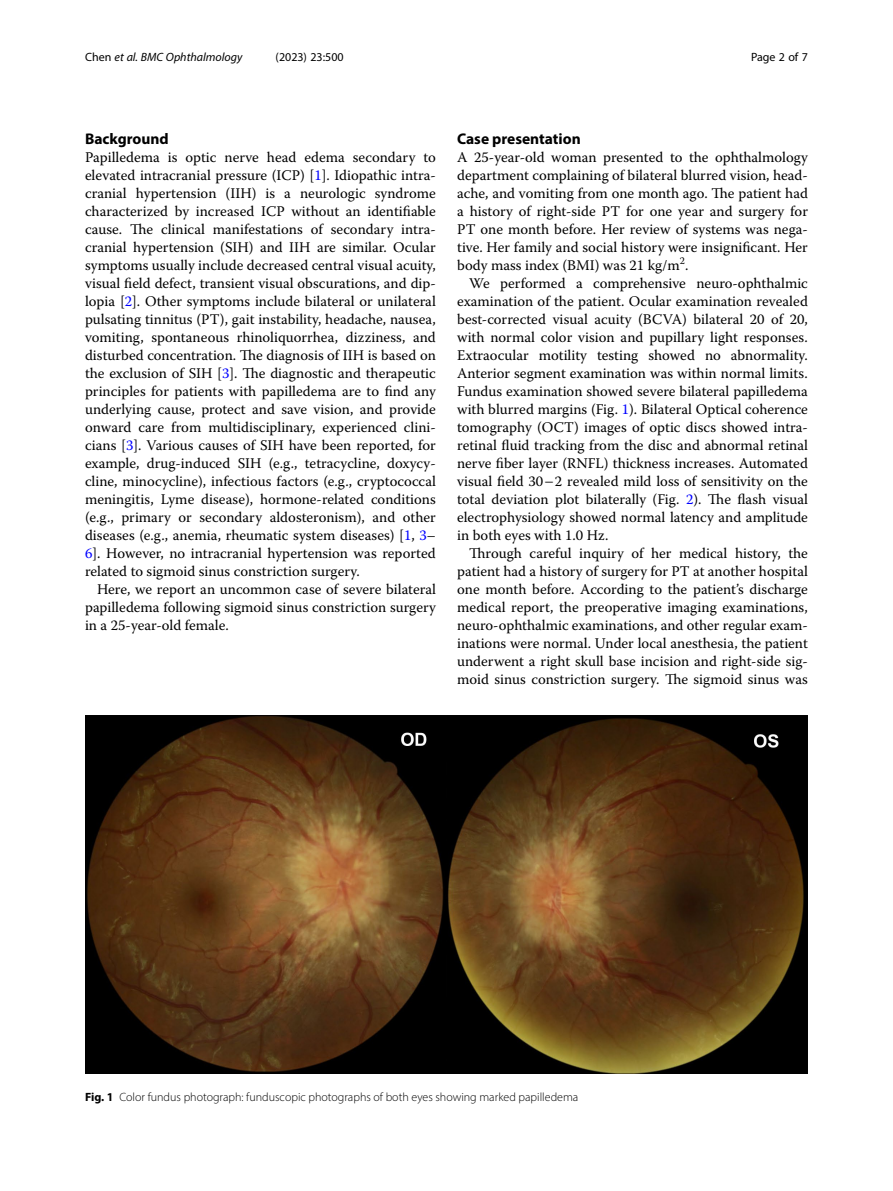
<style>
.page{position:relative;width:893px;height:1191px;background:#fff}
.page>*{position:absolute;margin:0;border:0;box-sizing:border-box;transform-origin:0 0}
.Head_1{font:700 15.45px "Myriad Pro";color:#000}
.Body_Text{font:14.7px/18px "Warnock Pro";color:#000;text-align:justify}
.Body_Text_Indent{font:14.7px/18px "Warnock Pro";color:#000;text-align:justify}
.Figure_Caption{font:300 12px "Myriad Pro";color:#000}
.t1{font:italic 12px "Myriad Pro";color:#000}
.t2{font:12px "Myriad Pro";color:#000}
.s1{font-style:normal}
.s2{color:#00f}
.s3{font-weight:700}
</style>
<div class="page">
<img style="left:85px;top:715px;width:723px;height:359px">
<p class="t1" style="left:85px;top:50px;width:159px"><span class="s1">Chen</span> et al. BMC Ophthalmology</p>
<p class="t2" style="left:276px;top:50px;width:70px">(2023) 23:500</p>
<p class="t2" style="left:751px;top:50px;width:58px">Page 2 of 7</p>
<p class="Head_1" style="left:85px;top:129px;width:85px">Background</p>
<p class="Body_Text" style="left:85px;top:148px;width:352px">Papilledema is optic nerve head edema secondary to elevated intracranial pressure (ICP) [<span class="s2">1</span>]. Idiopathic intra&shy;cranial hypertension (IIH) is a neurologic syndrome characterized by increased ICP without an identifiable cause. The clinical manifestations of secondary intra&shy;cranial hypertension (SIH) and IIH are similar. Ocular symptoms usually include decreased central visual acuity, visual field defect, transient visual obscurations, and dip&shy;lopia [<span class="s2">2</span>]. Other symptoms include bilateral or unilateral pulsating tinnitus (PT), gait instability, headache, nausea, vomiting, spontaneous rhinoliquorrhea, dizziness, and disturbed concentration. The diagnosis of IIH is based on the exclusion of SIH [<span class="s2">3</span>]. The diagnostic and therapeutic principles for patients with papilledema are to find any underlying cause, protect and save vision, and provide onward care from multidisciplinary, experienced clini&shy;cians [<span class="s2">3</span>]. Various causes of SIH have been reported, for example, drug-induced SIH (e.g., tetracycline, doxycy&shy;cline, minocycline), infectious factors (e.g., cryptococcal meningitis, Lyme disease), hormone-related conditions (e.g., primary or secondary aldosteronism), and other diseases (e.g., anemia, rheumatic system diseases) [<span class="s2">1</span>, <span class="s2">3</span>– <span class="s2">6</span>]. However, no intracranial hypertension was reported related to sigmoid sinus constriction surgery.</p>
<p class="Body_Text_Indent" style="left:85px;top:580px;width:352px;text-indent:12px">Here, we report an uncommon case of severe bilateral papilledema following sigmoid sinus constriction surgery in a 25-year-old female.</p>
<p class="Head_1" style="left:457px;top:129px;width:125px">Case presentation</p>
<p class="Body_Text" style="left:457px;top:148px;width:352px">A 25-year-old woman presented to the ophthalmology department complaining of bilateral blurred vision, head&shy;ache, and vomiting from one month ago. The patient had a history of right-side PT for one year and surgery for PT one month before. Her review of systems was nega&shy;tive. Her family and social history were insignificant. Her body mass index (BMI) was 21 kg/m<sup>2</sup>.</p>
<p class="Body_Text_Indent" style="left:457px;top:274px;width:352px;text-indent:12px">We performed a comprehensive neuro-ophthalmic examination of the patient. Ocular examination revealed best-corrected visual acuity (BCVA) bilateral 20 of 20, with normal color vision and pupillary light responses.<br>Extraocular motility testing showed no abnormality.<br>Anterior segment examination was within normal limits.<br>Fundus examination showed severe bilateral papilledema with blurred margins (Fig. <span class="s2">1</span>). Bilateral Optical coherence tomography (OCT) images of optic discs showed intra&shy;retinal fluid tracking from the disc and abnormal retinal nerve fiber layer (RNFL) thickness increases. Automated visual field 30−2 revealed mild loss of sensitivity on the total deviation plot bilaterally (Fig. <span class="s2">2</span>). The flash visual electrophysiology showed normal latency and amplitude in both eyes with 1.0 Hz.</p>
<p class="Body_Text_Indent" style="left:457px;top:544px;width:352px;text-indent:12px">Through careful inquiry of her medical history, the patient had a history of surgery for PT at another hospital one month before. According to the patient’s discharge medical report, the preoperative imaging examinations, neuro-ophthalmic examinations, and other regular exam&shy;inations were normal. Under local anesthesia, the patient underwent a right skull base incision and right-side sig&shy;moid sinus constriction surgery. The sigmoid sinus was</p>
<p class="Figure_Caption" style="left:85px;top:1089px;width:495px"><span class="s3">Fig. 1</span> Color fundus photograph: funduscopic photographs of both eyes showing marked papilledema</p>
</div>
